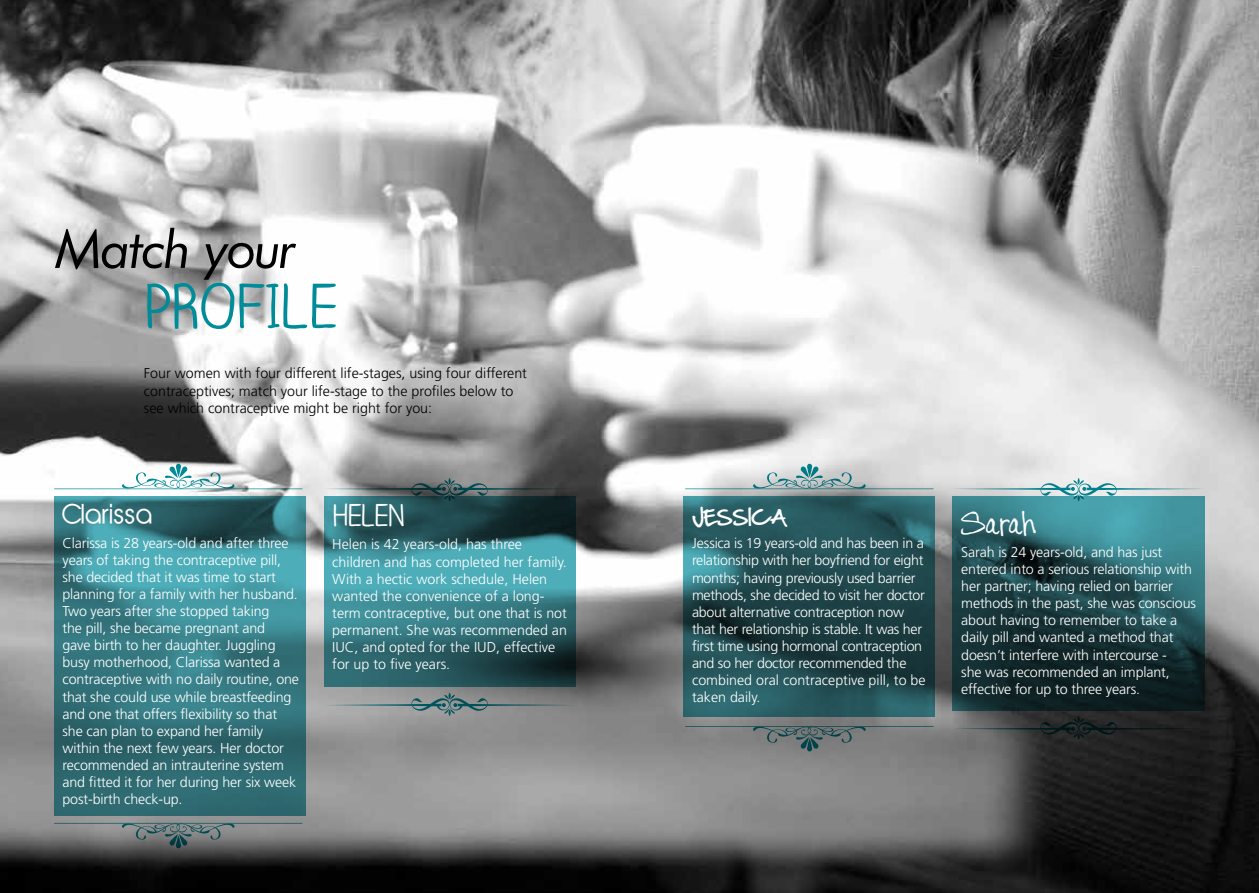
<style>
.page{position:relative;width:1259px;height:893px;background:#fff}
.page>*{position:absolute;margin:0;border:0;box-sizing:border-box;transform-origin:0 0}
.t1{font:60px "Claire Hand";color:#008b99}
.t2{font:italic 52.5px "Gillette";color:#000}
.t3{font:30px "Claire Hand";color:#fff}
.t4{font:25.5px "Abeatby Kai";color:#fff}
.t5{font:25.5px "FG Efficient";color:#fff}
.t6{font:18px "Hand Of Sean";letter-spacing:-.03em;color:#fff}
.t7{font:300 14.25px/17.1px "Frutiger";letter-spacing:-.01em;color:#fff}
.t8{font:300 14.25px/17.1px "Frutiger";color:#000}
</style>
<div class="page">
<img style="left:0;top:0;width:1259px;height:893px">
<svg style="left:54px;top:496px;width:252px;height:319px;background:#367a82"></svg>
<svg style="left:324px;top:502px;width:251px;height:185px;background:#32737b"></svg>
<svg style="left:952px;top:496px;width:253px;height:215px;background:#214b50"></svg>
<svg style="left:54px;top:464px;width:248px;height:25px"></svg>
<svg style="left:54px;top:823px;width:248px;height:25px;background:#717879"></svg>
<svg style="left:685px;top:464px;width:248px;height:25px"></svg>
<svg style="left:685px;top:726px;width:248px;height:25px;background:#737a7a"></svg>
<svg style="left:324px;top:478px;width:251px;height:24px;background:#57686a"></svg>
<svg style="left:324px;top:692px;width:251px;height:24px;background:#878f8f"></svg>
<svg style="left:952px;top:478px;width:252px;height:24px;background:#a5c6c9"></svg>
<svg style="left:952px;top:716px;width:252px;height:24px;background:#343737"></svg>
<svg style="left:683px;top:496px;width:252px;height:220px;background:#234f54"></svg>
<h2 class="t2" style="left:54px;top:215px;width:242px">Match your</h2>
<h1 class="t1" style="left:144px;top:268px;width:194px">PROFILE</h1>
<p class="t8" style="left:144px;top:365px;width:384px">Four women with four different life-stages, using four different contraceptives; match your life-stage to the profiles below to see which contraceptive might be right for you:</p>
<h3 class="t4" style="left:63px;top:504px;width:92px">Clarissa</h3>
<p class="t7" style="left:63px;top:534px;width:238px">Clarissa is 28 years-old and after three years of taking the contraceptive pill, she decided that it was time to start planning for a family with her husband.<br>Two years after she stopped taking<br>the pill, she became pregnant and<br>gave birth to her daughter. Juggling busy motherhood, Clarissa wanted a contraceptive with no daily routine, one that she could use while breastfeeding and one that offers flexibility so that she can plan to expand her family within the next few years. Her doctor recommended an intrauterine system and fitted it for her during her six week post-birth check-up.</p>
<h3 class="t3" style="left:332px;top:496px;width:74px">HELEN</h3>
<p class="t7" style="left:332px;top:536px;width:236px">Helen is 42 years-old, has three children and has completed her family.<br>With a hectic work schedule, Helen wanted the convenience of a long&shy;term contraceptive, but one that is not permanent. She was recommended an IU C, and opted for the IU D, effective for up to five years.</p>
<p class="t6" style="left:692px;top:502px;width:96px">JESSICA</p>
<p class="t7" style="left:692px;top:535px;width:235px">Jessica is 19 years-old and has been in a relationship with her boyfriend for eight months; having previously used barrier methods, she decided to visit her doctor about alternative contraception now that her relationship is stable. It was her first time using hormonal contraception and so her doctor recommended the combined oral contraceptive pill, to be taken daily.</p>
<h3 class="t5" style="left:961px;top:510px;width:76px">Sarah</h3>
<p class="t7" style="left:961px;top:544px;width:236px">Sarah is 24 years-old, and has just entered into a serious relationship with her partner; having relied on barrier methods in the past, she was conscious about having to remember to take a daily pill and wanted a method that doesn’t interfere with intercourse -<br>she was recommended an implant, effective for up to three years.</p>
</div>
